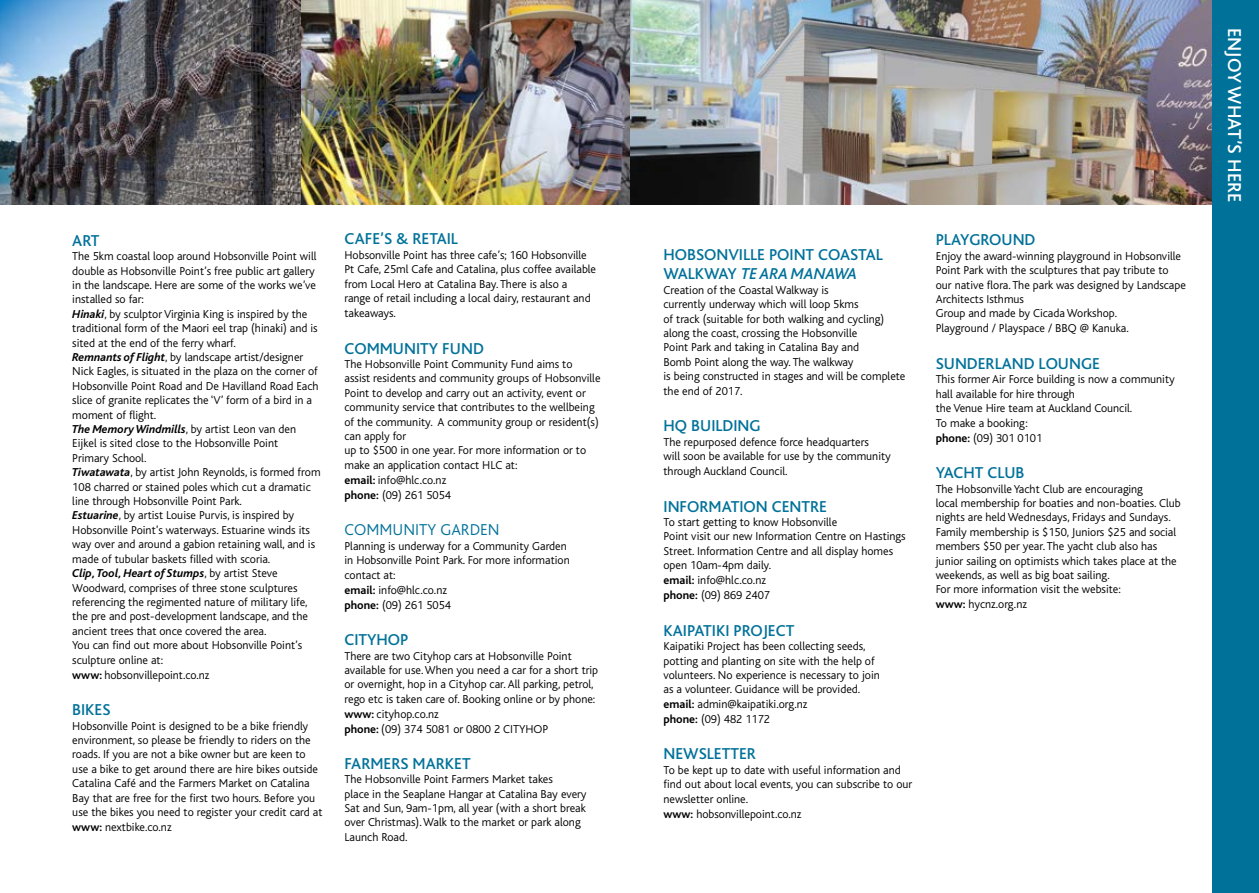
<style>
.page{position:relative;width:1259px;height:893px;background:#fff}
.page>*{position:absolute;margin:0;border:0;box-sizing:border-box;transform-origin:0 0}
.t1{font:500 19.5px "Bliss";letter-spacing:.01em;color:#fff}
.t2{font:500 16.5px/19.8px "Bliss";color:#007199}
.t3{font:300 16.5px "Bliss";color:#007199}
.t4{font:300 12px/14.4px "Bliss";color:#000}
.s1{font-weight:700;font-style:italic}
.s2{font-weight:700}
.s3{font-style:italic}
</style>
<div class="page">
<img style="left:0;top:0;width:1212px;height:204px">
<div style="left:1212px;top:0;width:47px;height:893px;background:#007199"></div>
<h2 class="t2" style="left:72px;top:231px;width:10px">ART</h2>
<p class="t4" style="left:72px;top:249px;width:250px">The 5km coastal loop around Hobsonville Point will double as Hobsonville Point’s free public art gallery in the landscape. Here are some of the works we’ve installed so far:<br><span class="s1">Hinaki</span>, by sculptor Virginia King is inspired by the traditional form of the M aori eel trap (hinaki) and is sited at the end of the ferry wharf.<br><span class="s1">Remnants of Flight</span>, by landscape artist/designer<br>N ick Eagles, is situated in the plaza on the corner of Hobsonville Point Road and De Havilland Road Each slice of granite replicates the ‘V’ form of a bird in a moment of flight.<br><span class="s1">The Memory Windmills</span>, by artist Leon van den Eijkel is sited close to the Hobsonville Point<br>Primary School.<br><span class="s1">Tiwatawata</span>, by artist John Reynolds, is formed from 108 charred or stained poles which cut a dramatic line through Hobsonville Point Park.<br><span class="s1">Estuarine</span>, by artist Louise Purvis, is inspired by Hobsonville Point’s waterways. Estuarine winds its way over and around a gabion retaining wall, and is made of tubular baskets filled with scoria.<br><span class="s1">Clip, Tool, Heart of Stumps</span>, by artist Steve Woodward, comprises of three stone sculptures referencing the regimented nature of military life, the pre and post-development landscape, and the ancient trees that once covered the area.<br>You can find out more about Hobsonville Point’s sculpture online at:<br><span class="s2">www:</span> hobsonvillepoint.co.nz</p>
<h2 class="t2" style="left:72px;top:700px;width:40px">BIKES</h2>
<p class="t4" style="left:72px;top:718px;width:252px">Hobsonville Point is designed to be a bike friendly environment, so please be friendly to riders on the roads. I f you are not a bike owner but are keen to use a bike to get around there are hire bikes outside Catalina Café and the Farmers M arket on Catalina Bay that are free for the first two hours. Before you use the bikes you need to register your credit card at <span class="s2">www:</span> nextbike.co.nz</p>
<h2 class="t2" style="left:344px;top:229px;width:77px">CAFE’S &amp; RETAI</h2>
<h2 class="t2" style="left:451px;top:229px;width:9px">L</h2>
<p class="t4" style="left:344px;top:248px;width:253px">Hobsonville Point has three cafe’s; 160 Hobsonville Pt Cafe, 25ml Cafe and Catalina, plus coffee available from Local Hero at Catalina Bay. There is also a range of retail including a local dairy, restaurant and takeaways.</p>
<h2 class="t2" style="left:344px;top:339px;width:24px">COMM</h2>
<h2 class="t2" style="left:393px;top:339px;width:80px">UNITY FUND</h2>
<p class="t4" style="left:344px;top:357px;width:257px">The Hobsonville Point Community Fund aims to assist residents and community groups of Hobsonville Point to develop and carry out an activity, event or community service that contributes to the wellbeing of the community. A community group or resident(s) can apply for<br>up to $500 in one year. For more information or to make an application contact HLC at:<br><span class="s2">email:</span> info@hlc.co.nz<br><span class="s2">phone:</span> (09) 261 5054</p>
<h2 class="t3" style="left:344px;top:521px;width:12px">COMMUNIT</h2>
<h2 class="t3" style="left:427px;top:521px;width:62px">Y GARDEN</h2>
<p class="t4" style="left:344px;top:539px;width:227px">Planning is underway for a Community Garden in Hobsonville Point Park. For more information contact at:<br><span class="s2">email:</span> info@hlc.co.nz<br><span class="s2">phone:</span> (09) 261 5054</p>
<h2 class="t2" style="left:344px;top:630px;width:65px">CITYHOP</h2>
<p class="t4" style="left:344px;top:648px;width:255px">There are two Cityhop cars at Hobsonville Point available for use. When you need a car for a short trip or overnight, hop in a Cityhop car. All parking, petrol, rego etc is taken care of. Booking online or by phone: <span class="s2">www:</span> cityhop.co.nz<br><span class="s2">phone:</span> (09) 374 5081 or 0800 2 CITYHOP</p>
<h2 class="t2" style="left:344px;top:754px;width:18px">FARMER</h2>
<h2 class="t2" style="left:400px;top:754px;width:23px">S MARKET</h2>
<p class="t4" style="left:344px;top:772px;width:244px">The Hobsonville Point Farmers M arket takes<br>place in the Seaplane Hangar at Catalina Bay every Sat and Sun, 9am-1pm, all year (with a short break over Christmas). Walk to the market or park along Launch Road.</p>
<h2 class="t2" style="left:663px;top:245px;width:219px;text-indent:155px">COASTAL<br>WALKWAY <span class="s3">TE ARA MANAWA</span></h2>
<p class="t4" style="left:663px;top:283px;width:243px">Creation of the Coastal Walkway is<br>currently underway which will loop 5kms<br>of track (suitable for both walking and cycling) along the coast, crossing the Hobsonville<br>Point Park and taking in Catalina Bay and<br>Bomb Point along the way. The walkway<br>is being constructed in stages and will be complete the end of 2017.</p>
<h2 class="t2" style="left:663px;top:416px;width:70px">HQ BUILDING</h2>
<p class="t4" style="left:663px;top:435px;width:229px">The repurposed defence force headquarters<br>will soon be available for use by the community through Auckland Council.</p>
<h2 class="t2" style="left:663px;top:497px;width:46px">IN FORMATI</h2>
<h2 class="t2" style="left:743px;top:497px;width:48px">ON CENTRE</h2>
<p class="t4" style="left:663px;top:515px;width:244px">To start getting to know Hobsonville<br>Point visit our new I nformation Centre on Hastings Street. I nformation Centre and all display homes open 10am-4pm daily.<br><span class="s2">email:</span> info@hlc.co.nz<br><span class="s2">phone:</span> (09) 869 2407</p>
<h2 class="t2" style="left:663px;top:621px;width:132px">KAIPATIKI PROJECT</h2>
<p class="t4" style="left:663px;top:639px;width:218px">Kaipatiki Project has been collecting seeds, potting and planting on site with the help of volunteers. N o experience is necessary to join as a volunteer. Guidance will be provided. <span class="s2">email:</span> admin@kaipatiki.org.nz<br><span class="s2">phone:</span> (09) 482 1172</p>
<h2 class="t2" style="left:663px;top:744px;width:13px">NEW</h2>
<h2 class="t2" style="left:698px;top:744px;width:25px">SLETTER</h2>
<p class="t4" style="left:663px;top:763px;width:250px">To be kept up to date with useful information and find out about local events, you can subscribe to our newsletter online.<br><span class="s2">www:</span> hobsonvillepoint.co.nz</p>
<h2 class="t2" style="left:663px;top:245px;width:135px">HOBSONVILLE POINT</h2>
<h2 class="t2" style="left:935px;top:230px;width:89px">PLAYGROUND</h2>
<p class="t4" style="left:935px;top:249px;width:252px">Enjoy the award-winning playground in Hobsonville Point Park with the sculptures that pay tribute to our native flora. The park was designed by Landscape Architects Isthmus<br>Group and made by Cicada Workshop.<br>Playground / Playspace / BBQ @ Kanuka.</p>
<h2 class="t2" style="left:935px;top:354px;width:114px">SU NDERLAND LOU</h2>
<h2 class="t2" style="left:1069px;top:354px;width:32px">NGE</h2>
<p class="t4" style="left:935px;top:372px;width:241px">This former Air Force building is now a community hall available for hire through<br>the Venue Hire team at Auckland Council.<br>To make a booking:<br><span class="s2">phone:</span> (09) 301 0101</p>
<h2 class="t2" style="left:935px;top:463px;width:71px">YACH T CLUB</h2>
<p class="t4" style="left:935px;top:482px;width:247px">The Hobsonville Yacht Club are encouraging<br>local membership for boaties and non-boaties. Club nights are held Wednesdays, Fridays and Sundays.<br>Family membership is $150, Juniors $25 and social members $50 per year. The yacht club also has junior sailing on optimists which takes place at the weekends, as well as big boat sailing.<br>For more information visit the website:<br><span class="s2">www:</span> hycnz.org.nz</p>
<h1 class="t1" style="left:1244px;top:28px;width:176px;rotate:90deg">ENJOY WHAT’S HERE</h1>
</div>
